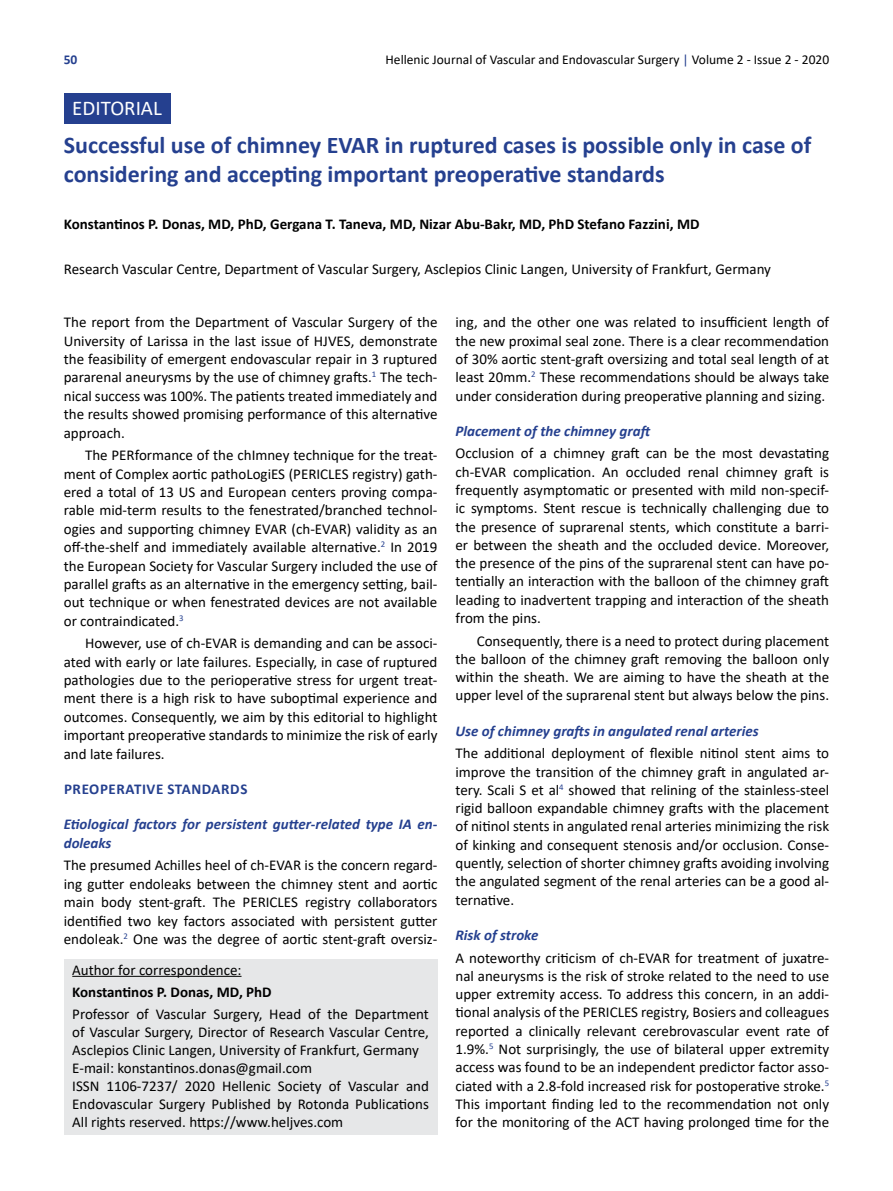
<style>
.page{position:relative;width:893px;height:1191px;background:#fff}
.page>*{position:absolute;margin:0;border:0;box-sizing:border-box;transform-origin:0 0}
.t1{font:700 24px/28.8px "Calibri";color:#25408f}
.t2{font:21px "Calibri";color:#fff}
.t3{font:15px/18.3px "Calibri";color:#000;text-align:justify}
.t4{font:italic 700 15px/18.5px "Calibri";color:#25408f}
.t5{font:700 15px "Calibri";color:#000}
.t6{font:700 15px "Calibri";letter-spacing:.04em;color:#25408f}
.t7{font:13.5px "Calibri";color:#000}
.t8{font:700 13.5px "Calibri";color:#25408f}
.s1{color:#25408f}
</style>
<div class="page">
<div style="left:64px;top:959px;width:373px;height:23px;background:#e6e7e8"></div>
<hr style="left:72px;top:975px;width:170px;height:1px;background:#000">
<div style="left:64px;top:981px;width:373px;height:24px;background:#e6e7e8"></div>
<div style="left:64px;top:1003px;width:373px;height:60px;background:#e6e7e8"></div>
<div style="left:64px;top:1057px;width:373px;height:24px;background:#e6e7e8"></div>
<div style="left:64px;top:1075px;width:373px;height:60px;background:#e6e7e8"></div>
<div style="left:64px;top:94px;width:106px;height:30px;background:#25408f"></div>
<p class="t8" style="left:64px;top:50px;width:15px">50</p>
<p class="t7" style="left:386px;top:50px;width:445px">Hellenic Journal of Vascular and Endovascular Surgery <span class="s1">|</span> Volume 2 - Issue 2 - 2020</p>
<h2 class="t2" style="left:72px;top:94px;width:91px">EDITORIAL</h2>
<h1 class="t1" style="left:64px;top:130px;width:749px">Successful use of chimney EVAR in ruptured cases is possible only in case of considering and accepting important preoperative standards</h1>
<p class="t5" style="left:64px;top:213px;width:637px">Konstantinos P. Donas, MD, PhD, Gergana T. Taneva, MD, Nizar Abu-Bakr, MD, PhD Stefano Fazzini, MD</p>
<p class="t3" style="left:64px;top:259px;width:709px">Research Vascular Centre, Department of Vascular Surgery, Asclepios Clinic Langen, University of Frankfurt, Germany</p>
<p class="t3" style="left:64px;top:313px;width:375px">The report from the Department of Vascular Surgery of the University of Larissa in the last issue of HJVES, demonstrate the feasibility of emergent endovascular repair in 3 ruptured pararenal aneurysms by the use of chimney grafts.<sup>1</sup> The tech&shy;nical success was 100%. The patients treated immediately and the results showed promising performance of this alternative approach.</p>
<p class="t3" style="left:64px;top:446px;width:375px;text-indent:21px">The PERformance of the chImney technique for the treat&shy;ment of Complex aortic pathoLogiES (PERICLES registry) gath&shy;ered a total of 13 US and European centers proving compa&shy;rable mid-term results to the fenestrated/branched technol&shy;ogies and supporting chimney EVAR (ch-EVAR) validity as an off-the-shelf and immediately available alternative.<sup>2</sup> In 2019 the European Society for Vascular Surgery included the use of parallel grafts as an alternative in the emergency setting, bail&shy;out technique or when fenestrated devices are not available or contraindicated.<sup>3</sup></p>
<p class="t3" style="left:64px;top:634px;width:375px;text-indent:21px">However, use of ch-EVAR is demanding and can be associ&shy;ated with early or late failures. Especially, in case of ruptured pathologies due to the perioperative stress for urgent treat&shy;ment there is a high risk to have suboptimal experience and outcomes. Consequently, we aim by this editorial to highlight important preoperative standards to minimize the risk of early and late failures.</p>
<p class="t6" style="left:64px;top:778px;width:185px">PREOPERATIVE STANDARDS</p>
<p class="t4" style="left:64px;top:814px;width:375px">Etiological factors for persistent gutter-related type IA en&shy;doleaks</p>
<p class="t3" style="left:64px;top:856px;width:375px">The presumed Achilles heel of ch-EVAR is the concern regard&shy;ing gutter endoleaks between the chimney stent and aortic main body stent-graft. The PERICLES registry collaborators identified two key factors associated with persistent gutter endoleak.<sup>2</sup> One was the degree of aortic stent-graft oversiz-</p>
<p class="t3" style="left:72px;top:960px;width:171px">Author for correspondence:</p>
<p class="t5" style="left:72px;top:981px;width:201px">Konstantinos P. Donas, MD, PhD</p>
<p class="t3" style="left:72px;top:1004px;width:358px;text-align:left">Professor of Vascular Surgery, Head of the Department of Vascular Surgery, Director of Research Vascular Centre, Asclepios Clinic Langen, University of Frankfurt, Germany E-mail: konstantinos.donas@gmail.com<br>ISSN 1106-7237/ 2020 Hellenic Society of Vascular and Endovascular Surgery Published by Rotonda Publications All rights reserved. https://www.heljves.com</p>
<p class="t3" style="left:455px;top:313px;width:375px">ing, and the other one was related to insufficient length of the new proximal seal zone. There is a clear recommendation of 30% aortic stent-graft oversizing and total seal length of at least 20mm.<sup>2</sup> These recommendations should be always take under consideration during preoperative planning and sizing.</p>
<p class="t4" style="left:455px;top:421px;width:198px">Placement of the chimney graft</p>
<p class="t3" style="left:455px;top:444px;width:375px">Occlusion of a chimney graft can be the most devastating ch-EVAR complication. An occluded renal chimney graft is frequently asymptomatic or presented with mild non-specif&shy;ic symptoms. Stent rescue is technically challenging due to the presence of suprarenal stents, which constitute a barri&shy;er between the sheath and the occluded device. Moreover, the presence of the pins of the suprarenal stent can have po&shy;tentially an interaction with the balloon of the chimney graft leading to inadvertent trapping and interaction of the sheath from the pins.</p>
<p class="t3" style="left:455px;top:631px;width:375px;text-indent:21px">Consequently, there is a need to protect during placement the balloon of the chimney graft removing the balloon only within the sheath. We are aiming to have the sheath at the upper level of the suprarenal stent but always below the pins.</p>
<p class="t4" style="left:455px;top:721px;width:305px">Use of chimney grafts in angulated renal arteries</p>
<p class="t3" style="left:455px;top:743px;width:375px">The additional deployment of flexible nitinol stent aims to improve the transition of the chimney graft in angulated ar&shy;tery. Scali S et al<sup>4</sup> showed that relining of the stainless-steel rigid balloon expandable chimney grafts with the placement of nitinol stents in angulated renal arteries minimizing the risk of kinking and consequent stenosis and/or occlusion. Conse&shy;quently, selection of shorter chimney grafts avoiding involving the angulated segment of the renal arteries can be a good al&shy;ternative.</p>
<p class="t4" style="left:455px;top:925px;width:84px">Risk of stroke</p>
<p class="t3" style="left:455px;top:948px;width:375px">A noteworthy criticism of ch-EVAR for treatment of juxatre&shy;nal aneurysms is the risk of stroke related to the need to use upper extremity access. To address this concern, in an addi&shy;tional analysis of the PERICLES registry, Bosiers and colleagues reported a clinically relevant cerebrovascular event rate of 1.9%.<sup>5</sup> Not surprisingly, the use of bilateral upper extremity access was found to be an independent predictor factor asso&shy;ciated with a 2.8-fold increased risk for postoperative stroke.<sup>5<br></sup>This important finding led to the recommendation not only for the monitoring of the ACT having prolonged time for the</p>
</div>
